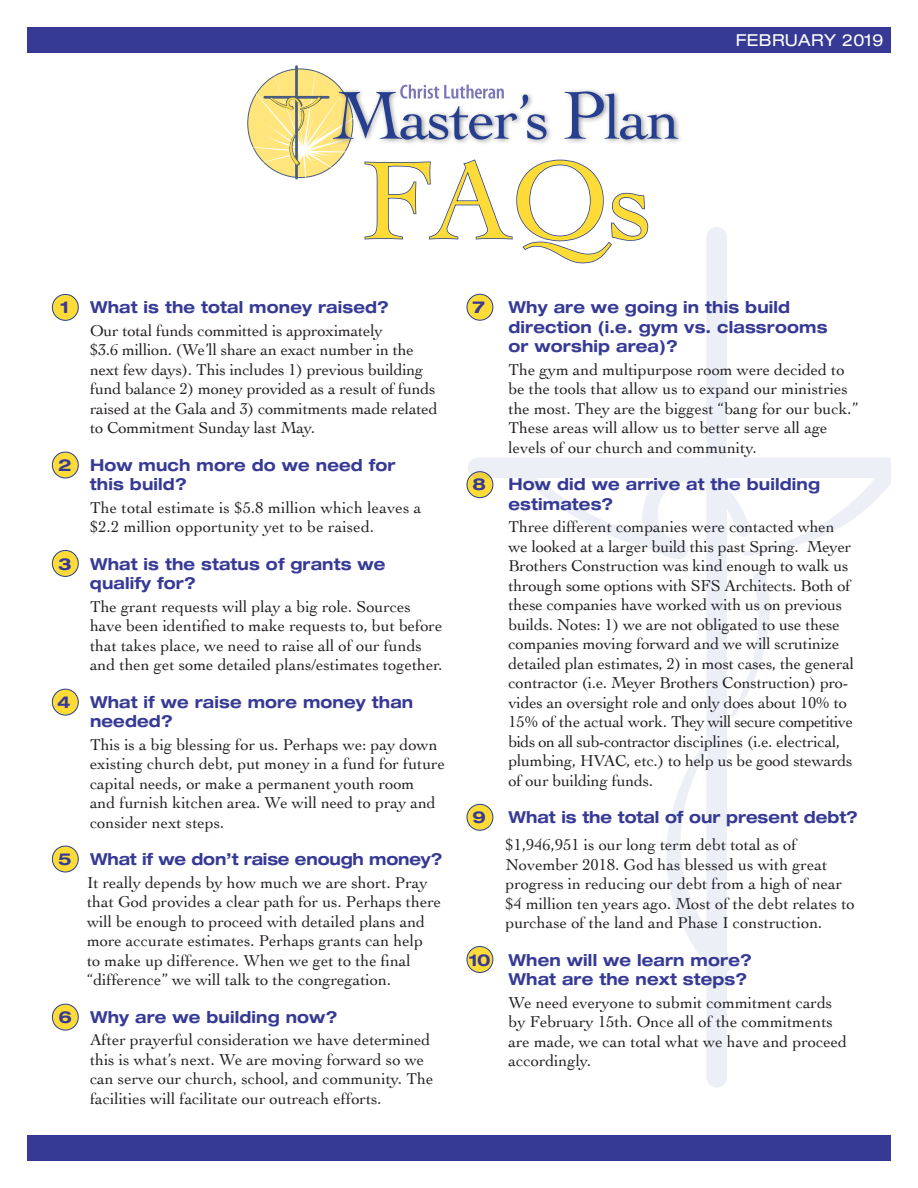
<style>
.page{position:relative;width:918px;height:1188px;background:#fff}
.page>*{position:absolute;margin:0;border:0;box-sizing:border-box;transform-origin:0 0}
.t1{font:116.1px "Cochin";color:#ffdb37}
.t2{font:63.3px "Cochin";letter-spacing:-.03em;color:#253f8e}
.t3{font:16.5px/19.5px "Cochin";color:#231f20}
.t4{font:700 expanded 16.5px/19.5px "Helvetica Neue LT Std";letter-spacing:.01em;color:#363a95;scale:.93 1}
.t5{font:700 expanded 16.5px/19.5px "Helvetica Neue LT Std";letter-spacing:.01em;color:#363a95}
.t6{font:700 expanded 16.5px "Helvetica Neue LT Std";letter-spacing:-.01em;color:#363a95}
.t7{font:expanded 16.5px "Helvetica Neue LT Std";letter-spacing:.02em;color:#fff}
.s1{font-size:71.4px}
</style>
<div class="page">
<div style="left:27px;top:27px;width:864px;height:26px;background:#363a95"></div>
<div style="left:52px;top:294px;width:26px;height:26px;background:#ffdb37;border-radius:50%"></div>
<div style="left:52px;top:294px;width:27px;height:27px;border:1px solid #253f8e;border-radius:50%"></div>
<div style="left:467px;top:294px;width:26px;height:26px;border:1px solid #253f8e;border-radius:50%"></div>
<div style="left:467px;top:472px;width:26px;height:26px;background:#31498f;border-radius:50%"></div>
<div style="left:467px;top:471px;width:26px;height:27px;border:1px solid #253f8e;border-radius:50%"></div>
<div style="left:467px;top:804px;width:26px;height:26px;background:#30488f;border-radius:50%"></div>
<div style="left:467px;top:804px;width:26px;height:27px;border:1px solid #253f8e;border-radius:50%"></div>
<div style="left:467px;top:946px;width:26px;height:27px;border:1px solid #253f8e;border-radius:50%"></div>
<div style="left:52px;top:452px;width:26px;height:26px;background:#ffdb37;border-radius:50%"></div>
<div style="left:52px;top:452px;width:27px;height:26px;border:1px solid #253f8e;border-radius:50%"></div>
<div style="left:52px;top:550px;width:26px;height:26px;background:#ffdb37;border-radius:50%"></div>
<div style="left:52px;top:550px;width:27px;height:27px;border:1px solid #253f8e;border-radius:50%"></div>
<div style="left:52px;top:689px;width:26px;height:26px;background:#ffdb37;border-radius:50%"></div>
<div style="left:52px;top:689px;width:27px;height:26px;border:1px solid #253f8e;border-radius:50%"></div>
<div style="left:52px;top:846px;width:26px;height:26px;background:#ffdb37;border-radius:50%"></div>
<div style="left:52px;top:846px;width:27px;height:26px;border:1px solid #253f8e;border-radius:50%"></div>
<div style="left:52px;top:1004px;width:26px;height:26px;background:#ffdb37;border-radius:50%"></div>
<div style="left:52px;top:1004px;width:27px;height:26px;border:1px solid #253f8e;border-radius:50%"></div>
<svg style="left:247px;top:65px;width:102px;height:115px"></svg>
<div style="left:330px;top:88px;width:354px;height:58px;background:#231f20;opacity:.45"></div>
<svg style="left:400px;top:85px;width:104px;height:14px"></svg>
<svg style="left:364px;top:159px;width:285px;height:81px"></svg>
<div style="left:27px;top:1135px;width:864px;height:26px;background:#363a95"></div>
<svg style="left:468px;top:227px;width:423px;height:860px"></svg>
<svg style="left:731px;top:571px;width:47px;height:146px"></svg>
<svg style="left:520px;top:467px;width:371px;height:93px"></svg>
<svg style="left:666px;top:742px;width:67px;height:235px"></svg>
<p class="t2" style="left:333px;top:75px;width:349px"><span class="s1">M</span>aster’s <span class="s1">P</span>lan</p>
<p class="t1" style="left:361px;top:122px;width:294px">FAQs</p>
<p class="t7" style="left:736px;top:30px;width:149px">FEBRUARY 2019</p>
<p class="t5" style="left:60px;top:297px;width:11px">1</p>
<p class="t4" style="left:90px;top:297px;width:323px">What is the total money raised?</p>
<p class="t3" style="left:90px;top:320px;width:349px">Our total funds committed is approximately<br>$3.6 million. (We’ll share an exact number in the next few days). This includes 1) previous building fund balance 2) money provided as a result of funds raised at the Gala and 3) commitments made related to Commitment Sunday last May.</p>
<p class="t5" style="left:58px;top:455px;width:339px">2 How much more do we need for</p>
<p class="t4" style="left:90px;top:474px;width:105px">this build?</p>
<p class="t3" style="left:90px;top:497px;width:333px">The total estimate is $5.8 million which leaves a $2.2 million opportunity yet to be raised.</p>
<p class="t5" style="left:58px;top:554px;width:329px">3 What is the status of grants we</p>
<p class="t4" style="left:90px;top:573px;width:115px">qualify for?</p>
<p class="t3" style="left:90px;top:596px;width:354px">The grant requests will play a big role. Sources have been identified to make requests to, but before that takes place, we need to raise all of our funds and then get some detailed plans/estimates together.</p>
<p class="t5" style="left:90px;top:692px;width:325px;text-indent:-33px">4 What if we raise more money than needed?</p>
<p class="t3" style="left:90px;top:734px;width:357px">This is a big blessing for us. Perhaps we: pay down existing church debt, put money in a fund for future capital needs, or make a permanent youth room<br>and furnish kitchen area. We will need to pray and consider next steps.</p>
<p class="t6" style="left:58px;top:849px;width:386px">5 What if we don’t raise enough money?</p>
<p class="t3" style="left:87px;top:872px;width:356px">It really depends by how much we are short. Pray that God provides a clear path for us. Perhaps there will be enough to proceed with detailed plans and more accurate estimates. Perhaps grants can help<br>to make up difference. When we get to the final “difference” we will talk to the congregation.</p>
<p class="t5" style="left:59px;top:1007px;width:280px">6 Why are we building now?</p>
<p class="t3" style="left:90px;top:1029px;width:345px">After prayerful consideration we have determined this is what’s next. We are moving forward so we can serve our church, school, and community. The facilities will facilitate our outreach efforts.</p>
<p class="t5" style="left:472px;top:297px;width:14px">7</p>
<p class="t4" style="left:508px;top:297px;width:345px">Why are we going in this build direction (i.e. gym vs. classrooms or worship area)?</p>
<p class="t3" style="left:508px;top:359px;width:351px">The gym and multipurpose room were decided to be the tools that allow us to expand our ministries the most. They are the biggest “bang for our buck.” These areas will allow us to better serve all age levels of our church and community.</p>
<p class="t5" style="left:472px;top:474px;width:15px">8</p>
<p class="t4" style="left:508px;top:474px;width:336px">How did we arrive at the building estimates?</p>
<p class="t3" style="left:508px;top:516px;width:347px">Three different companies were contacted when we looked at a larger build this past Spring. Meyer Brothers Construction was kind enough to walk us through some options with SFS Architects. Both of these companies have worked with us on previous builds. Notes: 1) we are not obligated to use these companies moving forward and we will scrutinize detailed plan estimates, 2) in most cases, the general contractor (i.e. Meyer Brothers Construction) pro&shy;vides an oversight role and only does about 10% to 15% of the actual work. They will secure competitive bids on all sub-contractor disciplines (i.e. electrical, plumbing, HVAC, etc.) to help us be good stewards of our building funds.</p>
<p class="t5" style="left:472px;top:807px;width:15px">9</p>
<p class="t4" style="left:508px;top:807px;width:377px">What is the total of our present debt?</p>
<p class="t3" style="left:506px;top:834px;width:351px">$1,946,951 is our long term debt total as of November 2018. God has blessed us with great progress in reducing our debt from a high of near $4 million ten years ago. Most of the debt relates to purchase of the land and Phase I construction.</p>
<p class="t5" style="left:469px;top:950px;width:284px;text-align:right">10 When will we learn more?<br>What are the next steps?</p>
<p class="t3" style="left:508px;top:992px;width:340px">We need everyone to submit commitment cards by February 15th. Once all of the commitments are made, we can total what we have and proceed accordingly.</p>
</div>
